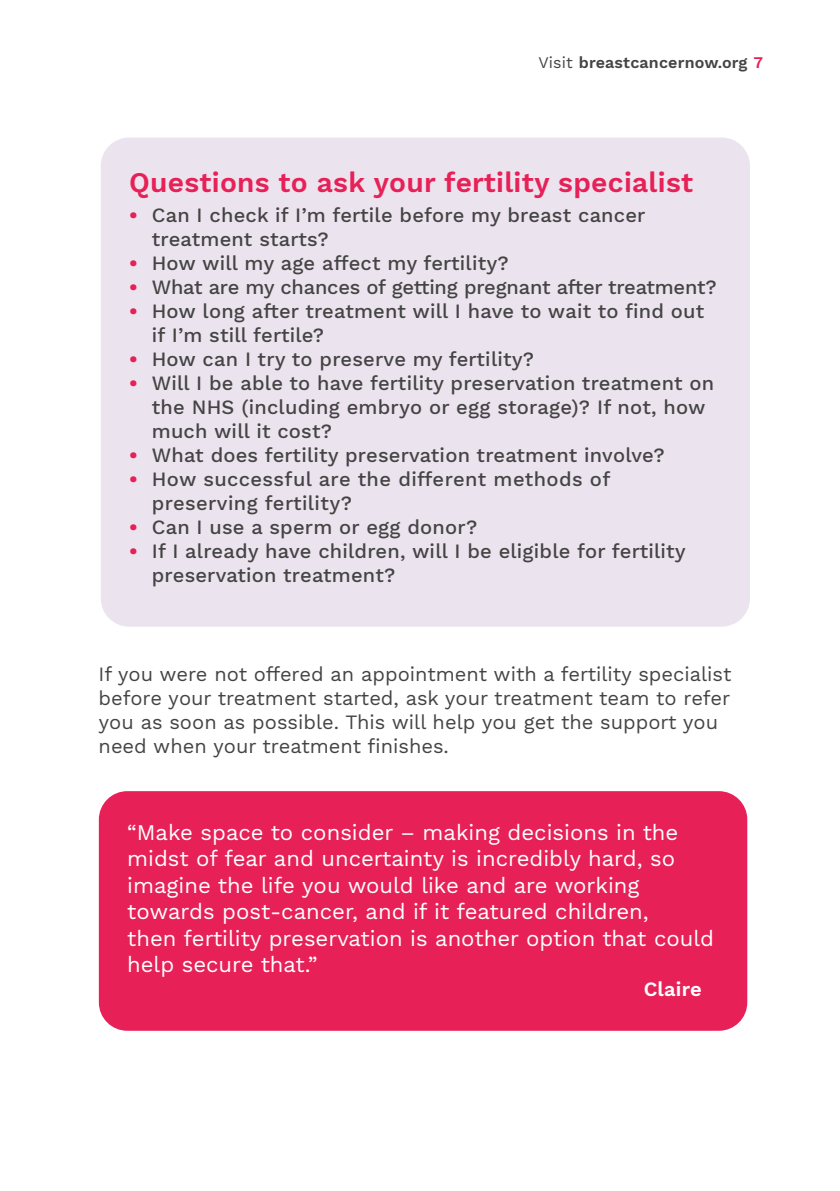
<style>
.page{position:relative;width:840px;height:1191px;background:#fff}
.page>*{position:absolute;margin:0;border:0;box-sizing:border-box;transform-origin:0 0}
.t1{font:600 28px "Work Sans";letter-spacing:.01em;color:#e72157}
.t2{font:22px/26.4px "Work Sans";color:#fff}
.t3{font:500 20px/24px "Work Sans";letter-spacing:.01em;color:#454444}
.t4{font:20px/24px "Work Sans";color:#454444}
.t5{font:500 20px "Work Sans";letter-spacing:-.01em;color:#454444}
.t6{font:600 20px "Work Sans";letter-spacing:.01em;color:#fff}
.t7{font:600 16px "Work Sans";letter-spacing:.01em;color:#454444}
.s1{font-weight:400}
.s2{color:#e72157}
.s3{font-weight:700;color:#e72157}
</style>
<div class="page">
<div style="left:101px;top:137px;width:648px;height:489px;background:#ebe4ee;border-radius:28px"></div>
<div style="left:99px;top:791px;width:647px;height:239px;background:#e72157;border-radius:28px"></div>
<p class="t7" style="left:538px;top:53px;width:226px"><span class="s1">Visit</span> breastcancernow.org <span class="s2">7</span></p>
<h1 class="t1" style="left:129px;top:166px;width:565px">Questions to ask your fertility specialist</h1>
<p class="t3" style="left:152px;top:204px;width:495px;text-indent:-23px"><span class="s3">•</span> Can I check if I’m fertile before my breast cancer treatment starts?</p>
<p class="t3" style="left:129px;top:252px;width:381px"><span class="s3">•</span> How will my age affect my fertility?</p>
<p class="t5" style="left:129px;top:275px;width:588px"><span class="s3">•</span> What are my chances of getting pregnant after treatment?</p>
<p class="t3" style="left:152px;top:300px;width:553px;text-indent:-23px"><span class="s3">•</span> How long after treatment will I have to wait to find out if I’m still fertile?</p>
<p class="t3" style="left:129px;top:348px;width:406px"><span class="s3">•</span> How can I try to preserve my fertility?</p>
<p class="t3" style="left:152px;top:372px;width:563px;text-indent:-23px"><span class="s3">•</span> Will I be able to have fertility preservation treatment on the NHS (including embryo or egg storage)? If not, how much will it cost?</p>
<p class="t3" style="left:129px;top:444px;width:536px"><span class="s3">•</span> What does fertility preservation treatment involve?</p>
<p class="t3" style="left:152px;top:468px;width:460px;text-indent:-23px"><span class="s3">•</span> How successful are the different methods of preserving fertility?</p>
<p class="t3" style="left:129px;top:516px;width:349px"><span class="s3">•</span> Can I use a sperm or egg donor?</p>
<p class="t3" style="left:152px;top:540px;width:535px;text-indent:-23px"><span class="s3">•</span> If I already have children, will I be eligible for fertility preservation treatment?</p>
<p class="t4" style="left:99px;top:662px;width:634px">If you were not offered an appointment with a fertility specialist before your treatment started, ask your treatment team to refer you as soon as possible. This will help you get the support you need when your treatment finishes.</p>
<p class="t2" style="left:127px;top:820px;width:588px">“Make space to consider – making decisions in the midst of fear and uncertainty is incredibly hard, so imagine the life you would like and are working towards post-cancer, and if it featured children,<br>then fertility preservation is another option that could help secure that.”</p>
<p class="t6" style="left:643px;top:977px;width:60px">Claire</p>
</div>
